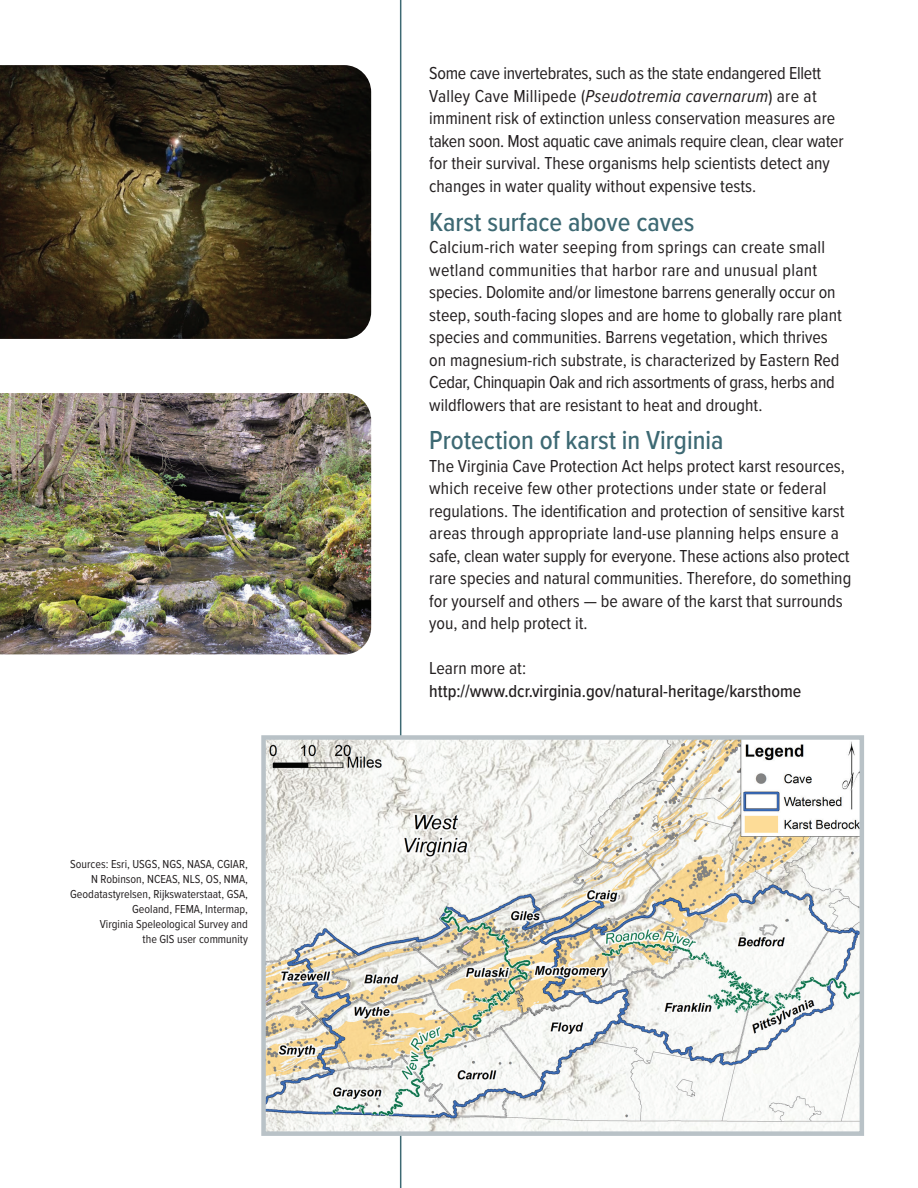
<style>
.page{position:relative;width:918px;height:1188px;background:#fff}
.page>*{position:absolute;margin:0;border:0;box-sizing:border-box;transform-origin:0 0}
.t1{font:500 27px "Proxima Nova Cond";color:#3d6973}
.t2{font:18px/22.5px "Proxima Nova Cond";color:#231f20}
.t3{font:500 18px "Proxima Nova Cond";color:#231f20}
.t4{font:12px/15px "Proxima Nova Cond";color:#231f20;text-align:right}
.s1{font-style:italic}
</style>
<div class="page">
<img style="left:0;top:65px;width:371px;height:274px">
<img style="left:0;top:393px;width:371px;height:261px">
<hr style="left:400px;top:0;width:1px;height:1188px;background:#3d6973">
<svg style="left:261px;top:733px;width:603px;height:405px"></svg>
<p class="t4" style="left:70px;top:856px;width:179px">Sources: Esri, USGS, NGS, NASA, CGIAR, N Robinson, NCEAS, NLS, OS, NMA, Geodatastyrelsen, Rijkswaterstaat, GSA, Geoland, FEMA, Intermap,<br>Virginia Speleological Survey and<br>the GIS user community</p>
<p class="t2" style="left:429px;top:61px;width:416px">Some cave invertebrates, such as the state endangered Ellett Valley Cave Millipede (<span class="s1">Pseudotremia cavernarum</span>) are at imminent risk of extinction unless conservation measures are taken soon. Most aquatic cave animals require clean, clear water for their survival. These organisms help scientists detect any changes in water quality without expensive tests.</p>
<h1 class="t1" style="left:429px;top:202px;width:267px">Karst surface above caves</h1>
<p class="t2" style="left:429px;top:235px;width:414px">Calcium-rich water seeping from springs can create small wetland communities that harbor rare and unusual plant species. Dolomite and/or limestone barrens generally occur on steep, south-facing slopes and are home to globally rare plant species and communities. Barrens vegetation, which thrives on magnesium-rich substrate, is characterized by Eastern Red Cedar, Chinquapin Oak and rich assortments of grass, herbs and wildflowers that are resistant to heat and drought.</p>
<h1 class="t1" style="left:429px;top:420px;width:296px">Protection of karst in Virginia</h1>
<p class="t2" style="left:429px;top:454px;width:424px">The Virginia Cave Protection Act helps protect karst resources, which receive few other protections under state or federal regulations. The identification and protection of sensitive karst areas through appropriate land-use planning helps ensure a safe, clean water supply for everyone. These actions also protect rare species and natural communities. Therefore, do something for yourself and others — be aware of the karst that surrounds you, and help protect it.</p>
<p class="t2" style="left:429px;top:656px;width:98px">Learn more at:</p>
<p class="t3" style="left:429px;top:677px;width:374px">http://www.dcr.virginia.gov/natural-heritage/karsthome</p>
</div>
